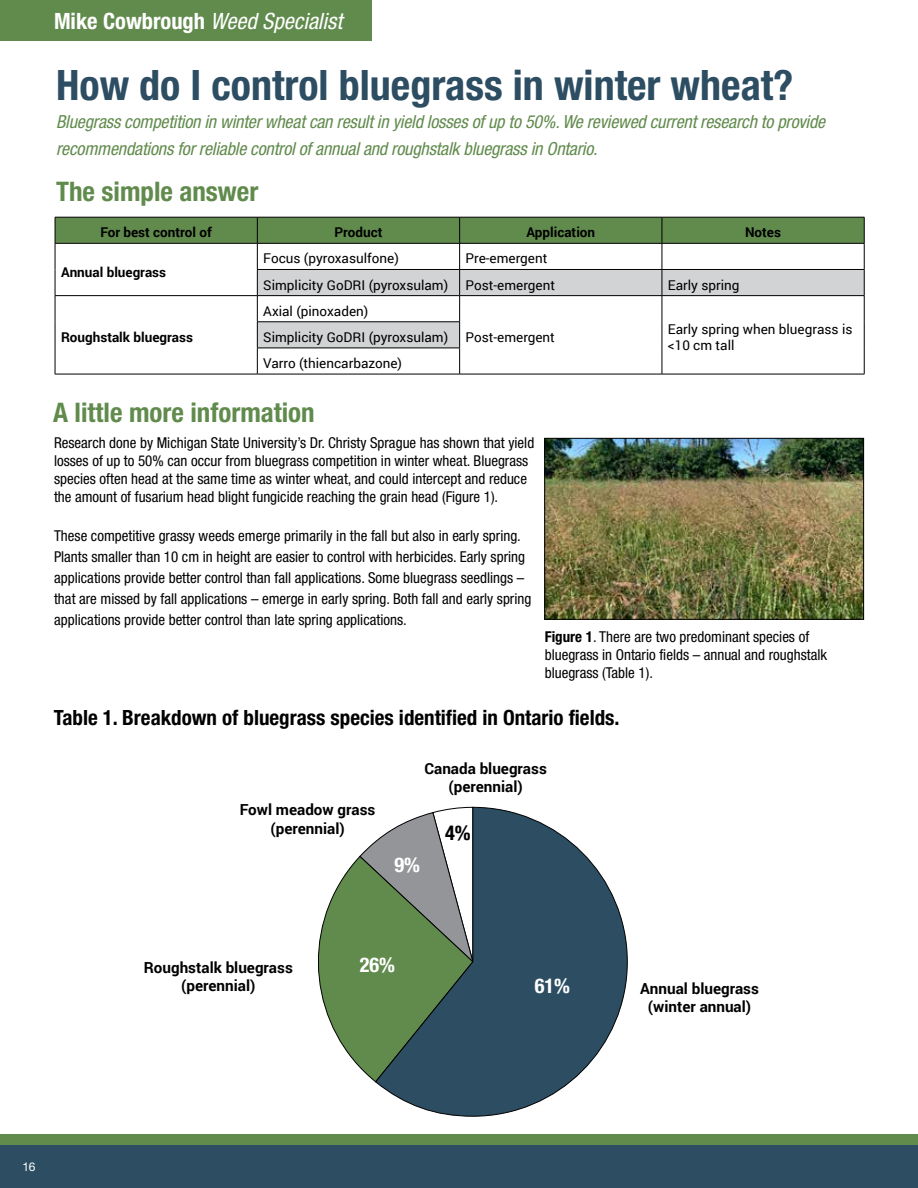
<style>
.page{position:relative;width:918px;height:1188px;background:#fff}
.page>*{position:absolute;margin:0;border:0;box-sizing:border-box;transform-origin:0 0}
.t1{font:700 condensed 42px "Helvetica Neue";color:#2c4d62}
.t2{font:700 condensed 27px "Helvetica Neue";color:#618b4d}
.t3{font:italic condensed 22.5px "Helvetica Neue";color:#fff}
.t4{font:700 condensed 21px "Helvetica Neue";color:#000}
.t5{font:700 condensed 20.4px "Helvetica Neue";color:#fff}
.t6{font:700 condensed 20.4px "Helvetica Neue";color:#000}
.t7{font:italic condensed 18px/27px "Helvetica Neue";letter-spacing:-.01em;color:#618b4d}
.t8{font:700 15.3px/18.3px "Roboto";color:#000;text-align:center}
.t9{font:condensed 15px/18px "Helvetica Neue";color:#000}
.t10{font:13.5px/16.2px "Roboto";color:#000}
.t11{font:700 13.5px "Roboto";color:#000}
.t12{font:12px "Helvetica Neue";color:#fff}
.s1{font-weight:700;font-style:normal}
.s2{font-weight:700}
</style>
<div class="page">
<div style="left:0;top:1145px;width:918px;height:43px;background:#2c4d62"></div>
<div style="left:0;top:1134px;width:918px;height:11px;background:#618b4d"></div>
<div style="left:0;top:0;width:372px;height:40px;background:#618b4d"></div>
<hr style="left:258px;top:374px;width:202px;height:1px;background:#000">
<hr style="left:460px;top:374px;width:202px;height:1px;background:#000">
<hr style="left:662px;top:374px;width:202px;height:1px;background:#000">
<hr style="left:55px;top:374px;width:203px;height:1px;background:#000">
<svg style="left:55px;top:217px;width:810px;height:157px"></svg>
<img style="left:546px;top:440px;width:316px;height:178px">
<div style="left:544px;top:438px;width:320px;height:182px;border:1px solid #000"></div>
<svg style="left:318px;top:841px;width:57px;height:241px"></svg>
<svg style="left:375px;top:807px;width:253px;height:310px"></svg>
<h3 class="t3" style="left:54px;top:8px;width:290px"><span class="s1">Mike Cowbrough</span> Weed Specialist</h3>
<h1 class="t1" style="left:56px;top:60px;width:739px">How do I control bluegrass in winter wheat?</h1>
<p class="t7" style="left:56px;top:108px;width:771px">Bluegrass competition in winter wheat can result in yield losses of up to 50%. We reviewed current research to provide recommendations for reliable control of annual and roughstalk bluegrass in Ontario.</p>
<h2 class="t2" style="left:56px;top:175px;width:204px">The simple answer</h2>
<p class="t11" style="left:100px;top:223px;width:113px">For best control of</p>
<p class="t11" style="left:334px;top:223px;width:50px">Product</p>
<p class="t11" style="left:526px;top:223px;width:70px">Application</p>
<p class="t11" style="left:745px;top:223px;width:37px">Notes</p>
<p class="t11" style="left:61px;top:262px;width:107px">Annual bluegrass</p>
<p class="t10" style="left:263px;top:250px;width:137px">Focus (pyroxasulfone)</p>
<p class="t10" style="left:466px;top:250px;width:83px">Pre-emergent</p>
<p class="t10" style="left:263px;top:276px;width:186px">Simplicity GoDRI (pyroxsulam)</p>
<p class="t10" style="left:466px;top:276px;width:91px">Post-emergent</p>
<p class="t10" style="left:668px;top:276px;width:73px">Early spring</p>
<p class="t11" style="left:61px;top:328px;width:134px">Roughstalk bluegrass</p>
<p class="t10" style="left:263px;top:302px;width:107px">Axial (pinoxaden)</p>
<p class="t10" style="left:263px;top:324px;width:186px;line-height:26.1px">Simplicity GoDRI (pyroxsulam)<br>Varro (thiencarbazone)</p>
<h2 class="t2" style="left:53px;top:396px;width:263px">A little more information</h2>
<p class="t10" style="left:466px;top:329px;width:91px">Post-emergent</p>
<p class="t10" style="left:668px;top:320px;width:186px">Early spring when bluegrass is &lt;10 cm tall</p>
<p class="t9" style="left:54px;top:434px;width:482px">Research done by Michigan State University’s Dr. Christy Sprague has shown that yield losses of up to 50% can occur from bluegrass competition in winter wheat. Bluegrass species often head at the same time as winter wheat, and could intercept and reduce the amount of fusarium head blight fungicide reaching the grain head (Figure 1).</p>
<p class="t9" style="left:54px;top:525px;width:479px;line-height:21px">These competitive grassy weeds emerge primarily in the fall but also in early spring.<br>Plants smaller than 10 cm in height are easier to control with herbicides. Early spring applications provide better control than fall applications. Some bluegrass seedlings – that are missed by fall applications – emerge in early spring. Both fall and early spring applications provide better control than late spring applications.</p>
<p class="t9" style="left:545px;top:627px;width:284px"><span class="s2">Figure 1</span>. There are two predominant species of bluegrass in Ontario fields – annual and roughstalk bluegrass (Table 1).</p>
<h3 class="t4" style="left:54px;top:705px;width:567px">Table 1. Breakdown of bluegrass species identified in Ontario fields.</h3>
<p class="t8" style="left:240px;top:800px;width:137px">Fowl meadow grass (perennial)</p>
<p class="t8" style="left:424px;top:759px;width:124px">Canada bluegrass (perennial)</p>
<h3 class="t5" style="left:394px;top:852px;width:27px">9%</h3>
<h3 class="t6" style="left:445px;top:820px;width:27px">4%</h3>
<p class="t8" style="left:144px;top:957px;width:151px">Roughstalk bluegrass (perennial)</p>
<h3 class="t5" style="left:360px;top:952px;width:37px">26%</h3>
<h3 class="t5" style="left:535px;top:973px;width:37px">61%</h3>
<p class="t8" style="left:640px;top:979px;width:120px">Annual bluegrass (winter annual)</p>
<p class="t12" style="left:22px;top:1160px;width:15px">16</p>
<p class="t12" style="left:20px;top:1161px;width:15px">16</p>
</div>
